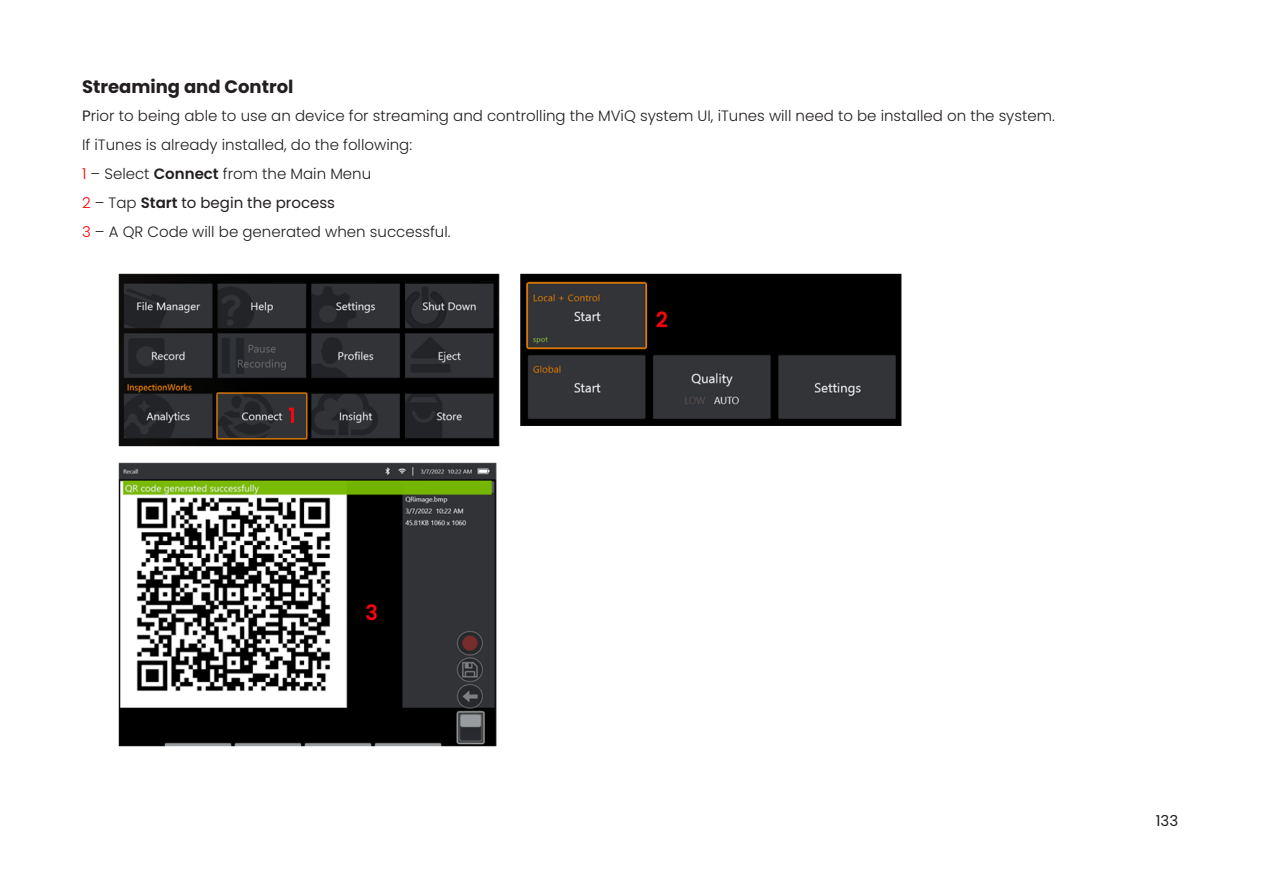
<style>
.page{position:relative;width:1263px;height:893px;background:#fff}
.page>*{position:absolute;margin:0;border:0;box-sizing:border-box;transform-origin:0 0}
.A2_Absatzlayout_2{font:700 18px "Poppins";color:#231f20}
.A2_Absatzlayout_2-2{font:300 15px "Poppins";color:#231f20}
.A2_Absatzlayout_2-3{font:15px "Poppins";color:#231f20}
.s1{font-weight:400}
.s2{color:#f00}
.s3{font-weight:600}
.s4{font-weight:300;color:#f00}
.s5{font-weight:300}
</style>
<div class="page">
<img style="left:118px;top:273px;width:784px;height:474px">
<p class="A2_Absatzlayout_2" style="left:82px;top:76px;width:213px">Streaming and Control</p>
<p class="A2_Absatzlayout_2-2" style="left:82px;top:108px;width:974px"><span class="s1">P</span>rior to being able to use an device for streaming and controlling the MViQ system UI, iTunes will need to be installed on the system.</p>
<p class="A2_Absatzlayout_2-2" style="left:82px;top:136px;width:332px">If iTunes is already installed, do the following:</p>
<p class="A2_Absatzlayout_2-2" style="left:82px;top:165px;width:291px"><span class="s2">1</span> – Select <span class="s3">Connect</span> from the Main Menu</p>
<p class="A2_Absatzlayout_2-3" style="left:82px;top:194px;width:254px"><span class="s4">2</span> <span class="s5">– Tap</span> <span class="s3">Start</span> to begin the process</p>
<p class="A2_Absatzlayout_2-2" style="left:82px;top:223px;width:370px"><span class="s2">3</span> – A QR Code will be generated when successful.</p>
<p class="A2_Absatzlayout_2-3" style="left:1156px;top:812px;width:24px">133</p>
</div>
